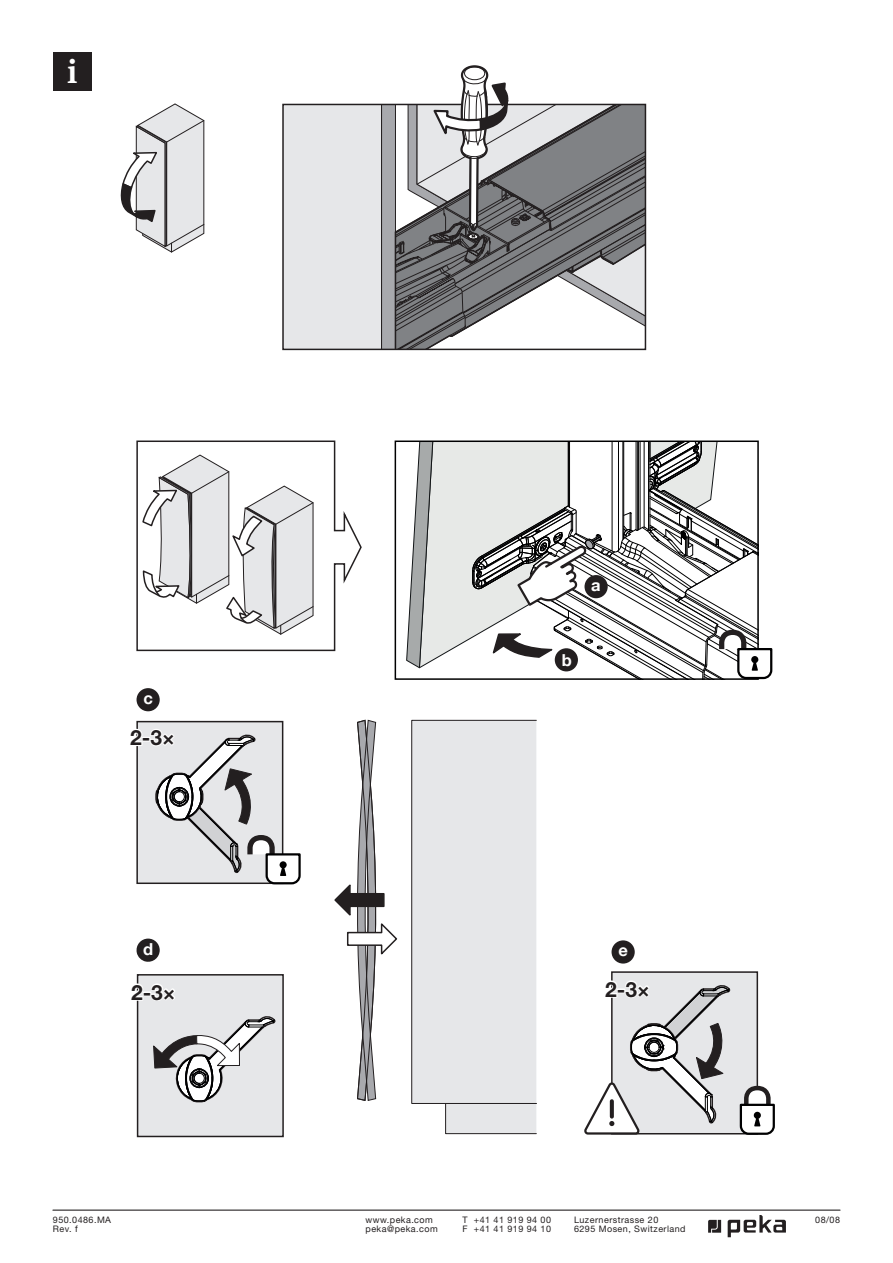
<style>
.page{position:relative;width:893px;height:1263px;background:#fff}
.page>*{position:absolute;margin:0;border:0;box-sizing:border-box;transform-origin:0 0}
.t1{font:700 33px "Glosa Text";color:#fff}
.t2{font:700 21px "Helvetica Neue LT Std";color:#231f20}
.t3{font:700 16.5px "Helvetica Neue LT";color:#fff}
.t4{font:9px/9px "Helvetica Neue LT Std";letter-spacing:.05em;color:#231f20}
.t5{font:9px "Helvetica Neue LT";letter-spacing:.05em;color:#231f20}
</style>
<div class="page">
<hr style="left:53px;top:1210px;width:787px;height:1px;background:#231f20">
<svg style="left:728px;top:1215px;width:58px;height:22px"></svg>
<svg style="left:708px;top:1220px;width:13px;height:13px"></svg>
<div style="left:53px;top:52px;width:38px;height:38px;background:#231f20"></div>
<div style="left:137px;top:688px;width:23px;height:23px;background:#231f20;border-radius:50%"></div>
<svg style="left:136px;top:938px;width:24px;height:24px"></svg>
<div style="left:612px;top:940px;width:23px;height:23px;background:#231f20;border-radius:50%"></div>
<div style="left:612px;top:972px;width:145px;height:162px;background:#e6e7e9"></div>
<div style="left:611px;top:971px;width:147px;height:163px;border:2px solid #231f20"></div>
<svg style="left:739px;top:1083px;width:36px;height:52px"></svg>
<svg style="left:334px;top:720px;width:64px;height:381px"></svg>
<div style="left:445px;top:1103px;width:92px;height:31px;background:#e6e7e9;border:1px solid #231f20"></div>
<div style="left:412px;top:720px;width:125px;height:384px;background:#e6e7e9"></div>
<div style="left:137px;top:722px;width:146px;height:161px;background:#e6e7e9"></div>
<div style="left:138px;top:975px;width:145px;height:161px;background:#e6e7e9"></div>
<svg style="left:153px;top:1016px;width:123px;height:87px"></svg>
<div style="left:137px;top:974px;width:147px;height:163px;border:2px solid #231f20"></div>
<svg style="left:136px;top:982px;width:39px;height:20px"></svg>
<div style="left:441px;top:443px;width:31px;height:213px;background:#e7e9e7"></div>
<svg style="left:406px;top:443px;width:35px;height:225px"></svg>
<svg style="left:382px;top:107px;width:12px;height:240px;background:#a7a8ac"></svg>
<div style="left:285px;top:107px;width:97px;height:240px;background:#e6e7e9"></div>
<div style="left:282px;top:104px;width:364px;height:246px;border:2px solid #231f20"></div>
<svg style="left:120px;top:104px;width:84px;height:148px"></svg>
<svg style="left:395px;top:65px;width:250px;height:284px"></svg>
<svg style="left:136px;top:440px;width:226px;height:212px"></svg>
<svg style="left:472px;top:441px;width:301px;height:239px"></svg>
<svg style="left:584px;top:979px;width:147px;height:156px"></svg>
<svg style="left:141px;top:455px;width:173px;height:180px"></svg>
<svg style="left:136px;top:728px;width:165px;height:157px"></svg>
<h1 class="t1" style="left:67px;top:50px;width:11px">i</h1>
<h3 class="t3" style="left:143px;top:688px;width:11px">c</h3>
<h2 class="t2" style="left:130px;top:724px;width:46px">2-3×</h2>
<h3 class="t3" style="left:591px;top:575px;width:11px">a</h3>
<h3 class="t3" style="left:562px;top:650px;width:12px">b</h3>
<h3 class="t3" style="left:143px;top:939px;width:12px">d</h3>
<h3 class="t3" style="left:618px;top:940px;width:11px">e</h3>
<h2 class="t2" style="left:605px;top:976px;width:46px">2-3×</h2>
<h2 class="t2" style="left:131px;top:979px;width:46px">2-3×</h2>
<p class="t4" style="left:53px;top:1215px;width:60px">950.0486.MA</p>
<p class="t5" style="left:366px;top:1214px;width:69px">www.peka.com</p>
<p class="t4" style="left:53px;top:1224px;width:26px">Rev. f</p>
<p class="t5" style="left:366px;top:1223px;width:74px">peka@peka.com</p>
<p class="t4" style="left:462px;top:1215px;width:90px">T +41 41 919 94 00</p>
<p class="t4" style="left:815px;top:1215px;width:26px">08/08</p>
<p class="t4" style="left:462px;top:1224px;width:90px">F +41 41 919 94 10</p>
<p class="t4" style="left:574px;top:1215px;width:113px">Luzernerstrasse 20<br>6295 Mosen, Switzerland</p>
</div>
